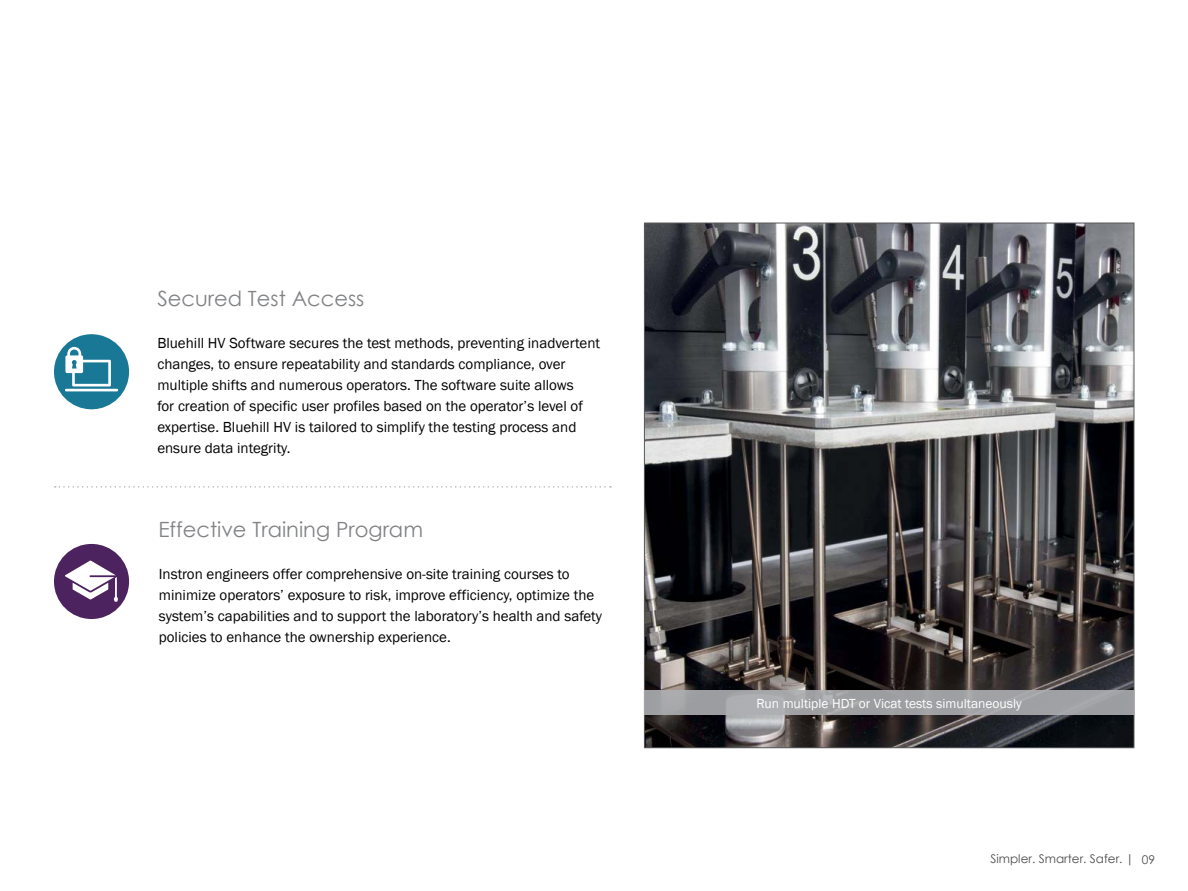
<style>
.page{position:relative;width:1188px;height:891px;background:#fff}
.page>*{position:absolute;margin:0;border:0;box-sizing:border-box;transform-origin:0 0}
.t1{font:21px "Century Gothic";color:#808285}
.t2{font:15px/21px "Franklin Gothic";color:#000}
.t3{font:13.5px "Franklin Gothic";color:#fff}
.t4{font:12px "Century Gothic";color:#4d4d4f}
</style>
<div class="page">
<img style="left:646px;top:225px;width:486px;height:521px">
<div style="left:644px;top:691px;width:490px;height:24px;background:linear-gradient(to right,#a5a6a8,#9ea0a3)"></div>
<svg style="left:55px;top:486px;width:556px;height:2px"></svg>
<div style="left:54px;top:334px;width:75px;height:75px;background:#1a7897;border-radius:50%"></div>
<hr style="left:65px;top:389px;width:53px;height:2px;background:#fff">
<div style="left:65px;top:355px;width:18px;height:18px;background:#fff;border-radius:2px"></div>
<svg style="left:67px;top:347px;width:44px;height:39px"></svg>
<div style="left:54px;top:544px;width:75px;height:75px;background:#4c235e;border-radius:50%"></div>
<svg style="left:65px;top:561px;width:53px;height:41px"></svg>
<h1 class="t1" style="left:157px;top:284px;width:208px">Secured Test Access</h1>
<p class="t2" style="left:157px;top:333px;width:444px">Bluehill HV Software secures the test methods, preventing inadvertent changes, to ensure repeatability and standards compliance, over multiple shifts and numerous operators. The software suite allows<br>for creation of specific user profiles based on the operator’s level of expertise. Bluehill HV is tailored to simplify the testing process and ensure data integrity.</p>
<h1 class="t1" style="left:158px;top:515px;width:266px">Effective Training Program</h1>
<p class="t2" style="left:159px;top:564px;width:445px">Instron engineers offer comprehensive on-site training courses to minimize operators’ exposure to risk, improve efficiency, optimize the system’s capabilities and to support the laboratory’s health and safety policies to enhance the ownership experience.</p>
<p class="t3" style="left:757px;top:695px;width:267px">Run multiple HDT or Vicat tests simultaneously</p>
<p class="t4" style="left:991px;top:850px;width:145px">Simpler. Smarter. Safer. |</p>
<p class="t4" style="left:1142px;top:851px;width:15px">09</p>
</div>
